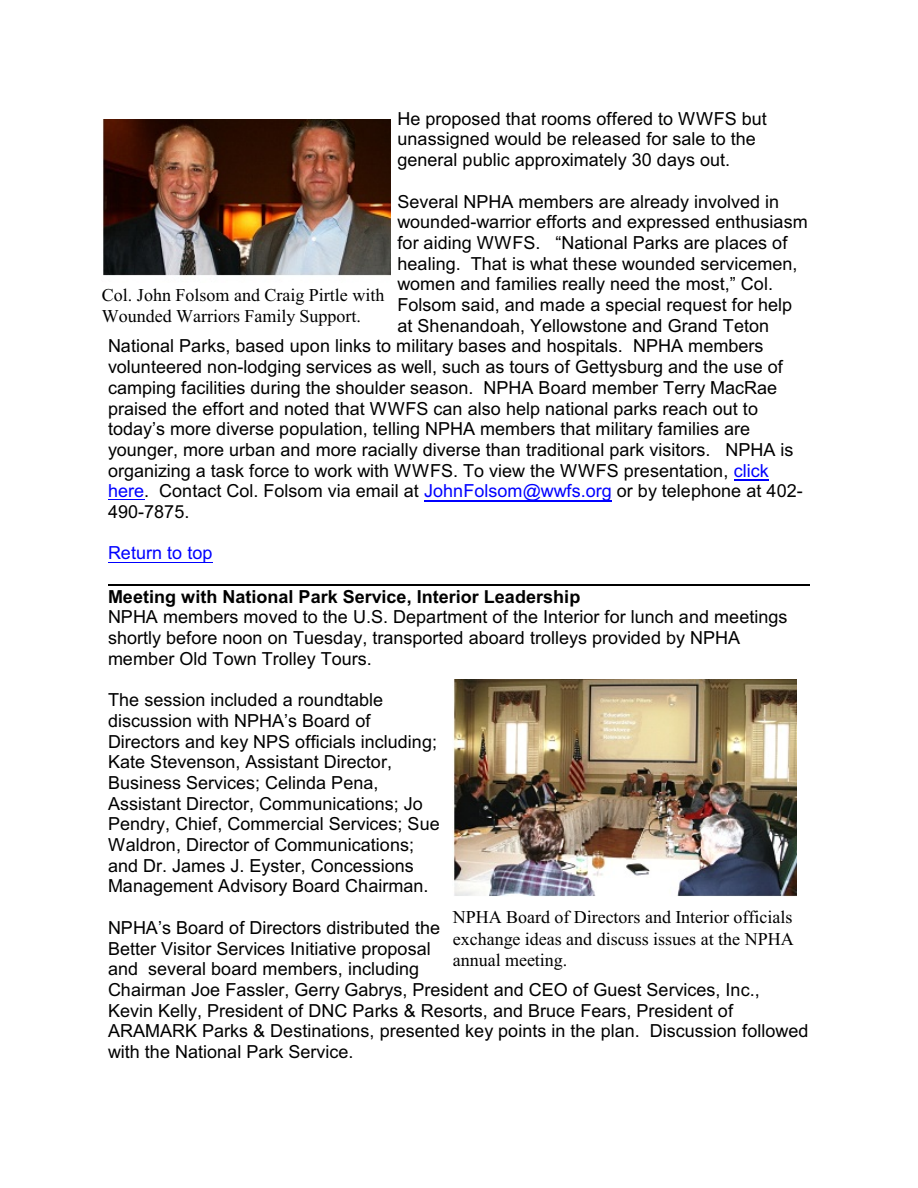
<style>
.page{position:relative;width:918px;height:1188px;background:#fff}
.page>*{position:absolute;margin:0;border:0;box-sizing:border-box;transform-origin:0 0}
.t1{font:18px/20.7px "Arial";color:#000}
.t2{font:18px/21.3px "Times New Roman";color:#000}
.t3{font:700 18px "Arial";color:#000}
.t4{font:18px "Arial";color:#00f}
.s1{color:#00f}
</style>
<div class="page">
<hr style="left:734px;top:479px;width:35px;height:1px;background:#00f">
<hr style="left:108px;top:500px;width:36px;height:1px;background:#00f">
<hr style="left:424px;top:500px;width:188px;height:1px;background:#00f">
<hr style="left:108px;top:562px;width:105px;height:1px;background:#00f">
<hr style="left:108px;top:584px;width:702px;height:1px;background:#000">
<img style="left:102px;top:120px;width:289px;height:156px">
<img style="left:453px;top:679px;width:344px;height:218px">
<p class="t1" style="left:397px;top:110px;width:371px">He proposed that rooms offered to WWFS but unassigned would be released for sale to the general public approximately 30 days out.</p>
<p class="t1" style="left:397px;top:193px;width:383px">Several NPHA members are already involved in</p>
<p class="t1" style="left:397px;top:213px;width:412px">wounded-warrior efforts and expressed enthusiasm</p>
<p class="t1" style="left:397px;top:234px;width:391px">for aiding WWFS. “National Parks are places of</p>
<p class="t1" style="left:397px;top:255px;width:402px">healing. That is what these wounded servicemen,</p>
<p class="t1" style="left:397px;top:275px;width:377px">women and families really need the most,” Col.</p>
<p class="t1" style="left:397px;top:296px;width:396px">Folsom said, and made a special request for help</p>
<p class="t1" style="left:397px;top:317px;width:373px">at Shenandoah, Yellowstone and Grand Teton</p>
<p class="t1" style="left:108px;top:337px;width:657px">National Parks, based upon links to military bases and hospitals. NPHA members</p>
<p class="t1" style="left:108px;top:358px;width:676px">volunteered non-lodging services as well, such as tours of Gettysburg and the use of</p>
<p class="t1" style="left:108px;top:379px;width:671px">camping facilities during the shoulder season. NPHA Board member Terry MacRae</p>
<p class="t1" style="left:108px;top:400px;width:652px">praised the effort and noted that WWFS can also help national parks reach out to</p>
<p class="t1" style="left:108px;top:420px;width:644px">today’s more diverse population, telling NPHA members that military families are</p>
<p class="t1" style="left:108px;top:441px;width:687px">younger, more urban and more racially diverse than traditional park visitors. NPHA is</p>
<p class="t1" style="left:108px;top:462px;width:662px">organizing a task force to work with WWFS. To view the WWFS presentation, <span class="s1">click</span></p>
<p class="t1" style="left:108px;top:482px;width:696px"><span class="s1">here</span>. Contact Col. Folsom via email at <span class="s1">JohnFolsom@wwfs.org</span> or by telephone at 402-</p>
<p class="t1" style="left:108px;top:503px;width:83px">490-7875.</p>
<p class="t4" style="left:108px;top:546px;width:106px">Return to top</p>
<p class="t3" style="left:108px;top:590px;width:474px">Meeting with National Park Service, Interior Leadership</p>
<p class="t1" style="left:108px;top:608px;width:681px">NPHA members moved to the U.S. Department of the Interior for lunch and meetings shortly before noon on Tuesday, transported aboard trolleys provided by NPHA member Old Town Trolley Tours.</p>
<p class="t1" style="left:108px;top:691px;width:333px">The session included a roundtable discussion with NPHA’s Board of Directors and key NPS officials including; Kate Stevenson, Assistant Director, Business Services; Celinda Pena, Assistant Director, Communications; Jo Pendry, Chief, Commercial Services; Sue Waldron, Director of Communications; and Dr. James J. Eyster, Concessions Management Advisory Board Chairman.</p>
<p class="t1" style="left:108px;top:919px;width:702px">NPHA’s Board of Directors distributed the<br>Better Visitor Services Initiative proposal<br>and several board members, including<br>Chairman Joe Fassler, Gerry Gabrys, President and CEO of Guest Services, Inc., Kevin Kelly, President of DNC Parks &amp; Resorts, and Bruce Fears, President of ARAMARK Parks &amp; Destinations, presented key points in the plan. Discussion followed with the National Park Service.</p>
<p class="t2" style="left:102px;top:286px;width:284px">Col. John Folsom and Craig Pirtle with<br>Wounded Warriors Family Support.</p>
<p class="t2" style="left:453px;top:908px;width:343px;text-align:justify">NPHA Board of Directors and Interior officials exchange ideas and discuss issues at the NPHA annual meeting.</p>
</div>
